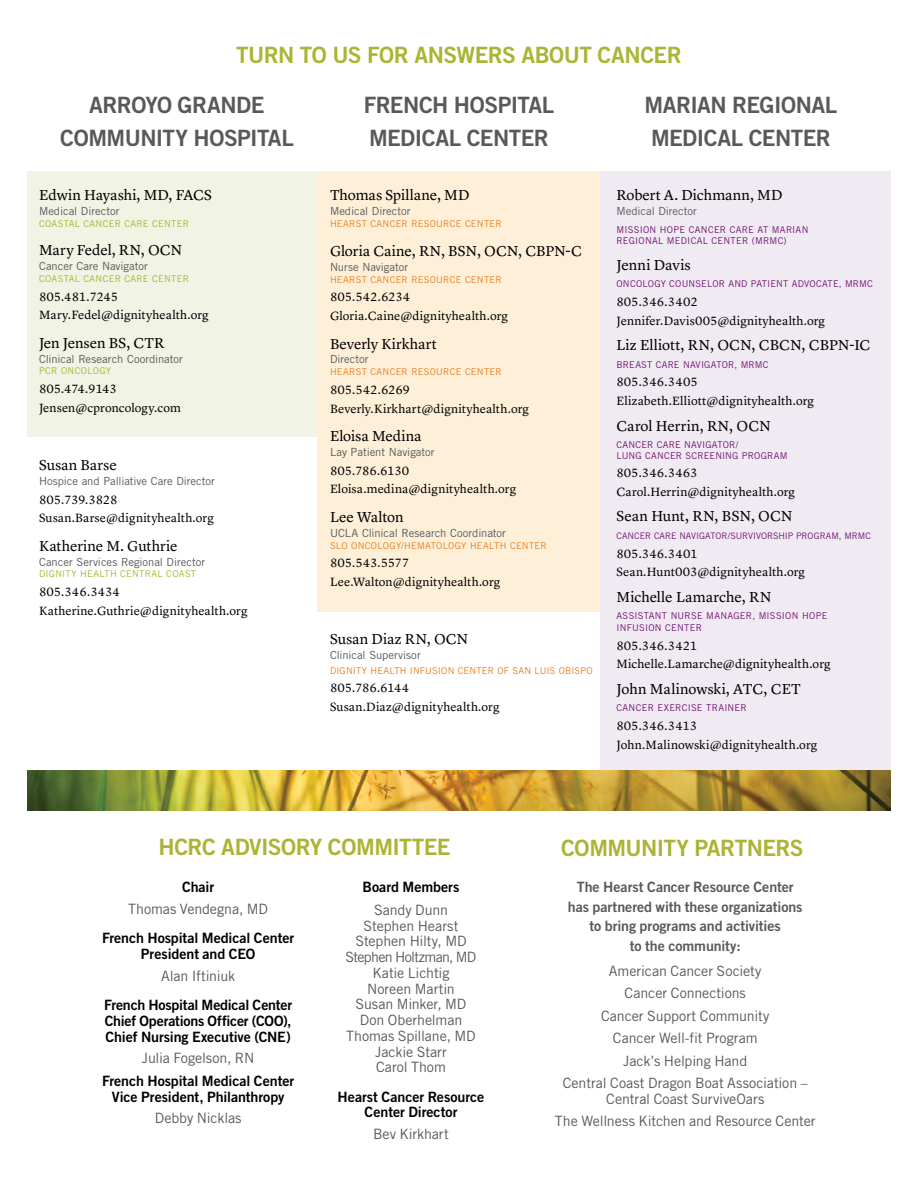
<style>
.page{position:relative;width:918px;height:1188px;background:#fff}
.page>*{position:absolute;margin:0;border:0;box-sizing:border-box;transform-origin:0 0}
.Header_1{font:22.5px/33px "Trade Gothic Bold Two";letter-spacing:-.025em;color:#58595b}
.Header_1-2{font:22.5px "Trade Gothic Bold Two";letter-spacing:-.025em;color:#a9b533}
.t1{font:15px "Lyon Text";color:#000}
.Description_Copy{font:14.25px/15.8px "Trade Gothic";letter-spacing:-.01em;color:#58595b;text-align:center}
.Description_Copy-2{font:14.25px/15.8px "Trade Gothic Bold Two";letter-spacing:-.005em;color:#000;text-align:center}
.Description_Copy-3{font:14.25px/19.5px "Trade Gothic Bold Two";letter-spacing:-.005em;color:#58595b;text-align:center}
.Description_Copy-4{font:14.25px "Trade Gothic";letter-spacing:-.05em;color:#58595b}
.t2{font:12.45px/18.8px "Lyon Text";letter-spacing:.005em;color:#000}
.t3{font:12.45px "Lyon Text";letter-spacing:-.015em;color:#000}
.t4{font:12.45px "Lyon Text";letter-spacing:-.025em;color:#000}
.t5{font:12.45px "Lyon Text";letter-spacing:-.03em;color:#000}
.t6{font:12.45px "Lyon Text";letter-spacing:-.02em;color:#000}
.t7{font:11.25px "Trade Gothic";color:#58595b}
.t8{font:9.3px/11.7px "Trade Gothic";letter-spacing:.025em;color:#731472}
.t9{font:9.3px "Trade Gothic";letter-spacing:.025em;color:#ec7e1e}
.t10{font:9.3px "Trade Gothic";letter-spacing:.035em;color:#a9b533}
.t11{font:9px "Trade Gothic";color:#731472}
</style>
<div class="page">
<div style="left:601px;top:171px;width:290px;height:599px;background:#f0ebf3"></div>
<img style="left:27px;top:770px;width:864px;height:41px">
<div style="left:27px;top:171px;width:291px;height:265px;background:#f1f3e4"></div>
<div style="left:318px;top:171px;width:282px;height:440px;background:#fef0d8"></div>
<p class="Header_1-2" style="left:236px;top:41px;width:447px">TURN TO US FOR ANSWERS ABOUT CANCER</p>
<p class="Header_1" style="left:60px;top:88px;width:235px;text-align:center">ARROYO GRANDE<br>COMMUNITY HOSPITAL</p>
<p class="Header_1" style="left:364px;top:88px;width:192px">FRENCH HOSPITAL<br>MEDICAL CENTER</p>
<p class="Header_1" style="left:645px;top:88px;width:194px">MARIAN REGIONAL<br>MEDICAL CENTER</p>
<p class="t1" style="left:39px;top:184px;width:174px">Edwin Hayashi, MD, FACS</p>
<p class="t7" style="left:39px;top:204px;width:82px">Medical Director</p>
<p class="t10" style="left:39px;top:218px;width:151px">COASTAL CANCER CARE CENTER</p>
<p class="t1" style="left:39px;top:239px;width:145px">Mary Fedel, RN, OCN</p>
<p class="t7" style="left:39px;top:259px;width:110px">Cancer Care Navigator</p>
<p class="t10" style="left:39px;top:273px;width:151px">COASTAL CANCER CARE CENTER</p>
<p class="t4" style="left:39px;top:287px;width:81px">805.481.7245</p>
<p class="t2" style="left:39px;top:305px;width:171px">Mary.Fedel@dignityhealth.org</p>
<p class="t1" style="left:39px;top:331px;width:127px">Jen Jensen BS, CTR</p>
<p class="t7" style="left:39px;top:352px;width:145px">Clinical Research Coordinator</p>
<p class="t10" style="left:39px;top:365px;width:74px">PCR ONCOLOGY</p>
<p class="t5" style="left:39px;top:379px;width:79px">805.474.9143</p>
<p class="t2" style="left:39px;top:397px;width:144px">Jensen@cproncology.com</p>
<p class="t1" style="left:39px;top:454px;width:79px">Susan Barse</p>
<p class="t7" style="left:39px;top:474px;width:177px">Hospice and Palliative Care Director</p>
<p class="t6" style="left:39px;top:490px;width:80px">805.739.3828</p>
<p class="t2" style="left:39px;top:508px;width:176px">Susan.Barse@dignityhealth.org</p>
<p class="t1" style="left:39px;top:534px;width:140px">Katherine M. Guthrie</p>
<p class="t7" style="left:39px;top:555px;width:168px">Cancer Services Regional Director</p>
<p class="t10" style="left:39px;top:569px;width:159px">DIGNITY HEALTH CENTRAL COAST</p>
<p class="t2" style="left:39px;top:582px;width:82px">805.346.3434</p>
<p class="t2" style="left:39px;top:600px;width:210px">Katherine.Guthrie@dignityhealth.org</p>
<p class="t1" style="left:330px;top:184px;width:141px">Thomas Spillane, MD</p>
<p class="t7" style="left:330px;top:204px;width:82px">Medical Director</p>
<p class="t9" style="left:330px;top:218px;width:173px">HEARST CANCER RESOURCE CENTER</p>
<p class="t1" style="left:330px;top:240px;width:253px">Gloria Caine, RN, BSN, OCN, CBPN-C</p>
<p class="t7" style="left:330px;top:260px;width:80px">Nurse Navigator</p>
<p class="t9" style="left:330px;top:274px;width:173px">HEARST CANCER RESOURCE CENTER</p>
<p class="t3" style="left:330px;top:288px;width:82px">805.542.6234</p>
<p class="t2" style="left:330px;top:306px;width:180px">Gloria.Caine@dignityhealth.org</p>
<p class="t1" style="left:330px;top:332px;width:108px">Beverly Kirkhart</p>
<p class="t7" style="left:330px;top:353px;width:40px">Director</p>
<p class="t9" style="left:330px;top:366px;width:173px">HEARST CANCER RESOURCE CENTER</p>
<p class="t3" style="left:330px;top:380px;width:82px">805.542.6269</p>
<p class="t2" style="left:330px;top:398px;width:200px">Beverly.Kirkhart@dignityhealth.org</p>
<p class="t1" style="left:330px;top:425px;width:93px">Eloisa Medina</p>
<p class="t7" style="left:330px;top:445px;width:106px">Lay Patient Navigator</p>
<p class="t2" style="left:330px;top:460px;width:81px">805.786.6130</p>
<p class="t2" style="left:330px;top:479px;width:188px">Eloisa.medina@dignityhealth.org</p>
<p class="t1" style="left:330px;top:505px;width:75px">Lee Walton</p>
<p class="t7" style="left:330px;top:526px;width:178px">UCLA Clinical Research Coordinator</p>
<p class="t9" style="left:330px;top:540px;width:218px">SLO ONCOLOGY/HEMATOLOGY HEALTH CENTER</p>
<p class="t3" style="left:330px;top:554px;width:81px">805.543.5577</p>
<p class="t2" style="left:330px;top:571px;width:172px">Lee.Walton@dignityhealth.org</p>
<p class="t1" style="left:330px;top:628px;width:140px">Susan Diaz RN, OCN</p>
<p class="t7" style="left:330px;top:648px;width:92px">Clinical Supervisor</p>
<p class="t9" style="left:330px;top:665px;width:264px">DIGNITY HEALTH INFUSION CENTER OF SAN LUIS OBISPO</p>
<p class="t2" style="left:330px;top:678px;width:171px">805.786.6144<br>Susan.Diaz@dignityhealth.org</p>
<p class="t1" style="left:616px;top:184px;width:168px">Robert A. Dichmann, MD</p>
<p class="t7" style="left:616px;top:204px;width:82px">Medical Director</p>
<p class="t8" style="left:616px;top:223px;width:193px">MISSION HOPE CANCER CARE AT MARIAN<br>REGIONAL MEDICAL CENTER (MRMC)</p>
<p class="t1" style="left:616px;top:253px;width:76px">Jenni Davis</p>
<p class="t8" style="left:616px;top:278px;width:258px">ONCOLOGY COUNSELOR AND PATIENT ADVOCATE, MRMC</p>
<p class="t2" style="left:616px;top:292px;width:210px">805.346.3402<br>Jennifer.Davis005@dignityhealth.org</p>
<p class="t1" style="left:616px;top:334px;width:255px">Liz Elliott, RN, OCN, CBCN, CBPN-IC</p>
<p class="t8" style="left:616px;top:358px;width:154px">BREAST CARE NAVIGATOR, MRMC</p>
<p class="t2" style="left:616px;top:372px;width:199px">805.346.3405<br>Elizabeth.Elliott@dignityhealth.org</p>
<p class="t1" style="left:616px;top:414px;width:156px">Carol Herrin, RN, OCN</p>
<p class="t8" style="left:616px;top:439px;width:173px;line-height:10.5px">CANCER CARE NAVIGATOR/<br>LUNG CANCER SCREENING PROGRAM</p>
<p class="t2" style="left:616px;top:463px;width:83px">805.346.3463</p>
<p class="t2" style="left:616px;top:481px;width:180px">Carol.Herrin@dignityhealth.org</p>
<p class="t1" style="left:616px;top:505px;width:178px">Sean Hunt, RN, BSN, OCN</p>
<p class="t11" style="left:616px;top:530px;width:256px">CANCER CARE NAVIGATOR/SURVIVORSHIP PROGRAM, MRMC</p>
<p class="t2" style="left:616px;top:543px;width:190px">805.346.3401<br>Sean.Hunt003@dignityhealth.org</p>
<p class="t1" style="left:616px;top:585px;width:156px">Michelle Lamarche, RN</p>
<p class="t8" style="left:616px;top:610px;width:213px">ASSISTANT NURSE MANAGER, MISSION HOPE<br>INFUSION CENTER</p>
<p class="t2" style="left:616px;top:635px;width:82px">805.346.3421</p>
<p class="t2" style="left:616px;top:654px;width:216px">Michelle.Lamarche@dignityhealth.org</p>
<p class="t1" style="left:616px;top:677px;width:186px">John Malinowski, ATC, CET</p>
<p class="t8" style="left:616px;top:702px;width:132px">CANCER EXERCISE TRAINER</p>
<p class="t2" style="left:616px;top:715px;width:202px">805.346.3413<br>John.Malinowski@dignityhealth.org</p>
<p class="Header_1-2" style="left:158px;top:833px;width:294px">HCRC ADVISORY COMMITTEE</p>
<p class="Header_1-2" style="left:561px;top:834px;width:244px">COMMUNITY PARTNERS</p>
<p class="Description_Copy-2" style="left:182px;top:879px;width:33px">Chair</p>
<p class="Description_Copy" style="left:128px;top:901px;width:141px">Thomas Vendegna, MD</p>
<p class="Description_Copy-2" style="left:102px;top:930px;width:194px">French Hospital Medical Center<br>President and CEO</p>
<p class="Description_Copy" style="left:161px;top:968px;width:76px">Alan Iftiniuk</p>
<p class="Description_Copy-2" style="left:104px;top:997px;width:190px">French Hospital Medical Center</p>
<p class="Description_Copy-2" style="left:105px;top:1013px;width:188px;text-align:left">Chief Operations Officer (COO),<br>Chief Nursing Executive (CNE)</p>
<p class="Description_Copy" style="left:142px;top:1050px;width:114px">Julia Fogelson, RN</p>
<p class="Description_Copy-2" style="left:102px;top:1073px;width:194px">French Hospital Medical Center<br>Vice President, Philanthropy</p>
<p class="Description_Copy" style="left:155px;top:1110px;width:88px">Debby Nicklas</p>
<p class="Description_Copy-3" style="left:568px;top:877px;width:236px">The Hearst Cancer Resource Center has partnered with these organizations to bring programs and activities<br>to the community:</p>
<p class="Description_Copy" style="left:609px;top:962px;width:154px">American Cancer Society</p>
<p class="Description_Copy" style="left:625px;top:985px;width:123px">Cancer Connections</p>
<p class="Description_Copy" style="left:601px;top:1007px;width:170px">Cancer Support Community</p>
<p class="Description_Copy" style="left:613px;top:1030px;width:146px">Cancer Well-fit Program</p>
<p class="Description_Copy" style="left:623px;top:1052px;width:125px">Jack’s Helping Hand</p>
<p class="Description_Copy" style="left:563px;top:1075px;width:247px">Central Coast Dragon Boat Association –<br>Central Coast SurviveOars</p>
<p class="Description_Copy" style="left:555px;top:1113px;width:262px">The Wellness Kitchen and Resource Center</p>
<p class="Description_Copy-2" style="left:363px;top:879px;width:98px">Board Members</p>
<p class="Description_Copy" style="left:374px;top:902px;width:75px">Sandy Dunn</p>
<p class="Description_Copy" style="left:364px;top:917px;width:96px">Stephen Hearst</p>
<p class="Description_Copy" style="left:355px;top:933px;width:113px">Stephen Hilty, MD</p>
<p class="Description_Copy-4" style="left:346px;top:948px;width:132px">Stephen Holtzman, MD</p>
<p class="Description_Copy" style="left:373px;top:965px;width:78px">Katie Lichtig</p>
<p class="Description_Copy" style="left:367px;top:980px;width:89px">Noreen Martin</p>
<p class="Description_Copy" style="left:356px;top:996px;width:112px">Susan Minker, MD</p>
<p class="Description_Copy" style="left:360px;top:1012px;width:104px">Don Oberhelman</p>
<p class="Description_Copy" style="left:346px;top:1028px;width:131px">Thomas Spillane, MD<br>Jackie Starr<br>Carol Thom</p>
<p class="Description_Copy-2" style="left:338px;top:1088px;width:148px">Hearst Cancer Resource<br>Center Director</p>
<p class="Description_Copy" style="left:373px;top:1126px;width:77px">Bev Kirkhart</p>
</div>
